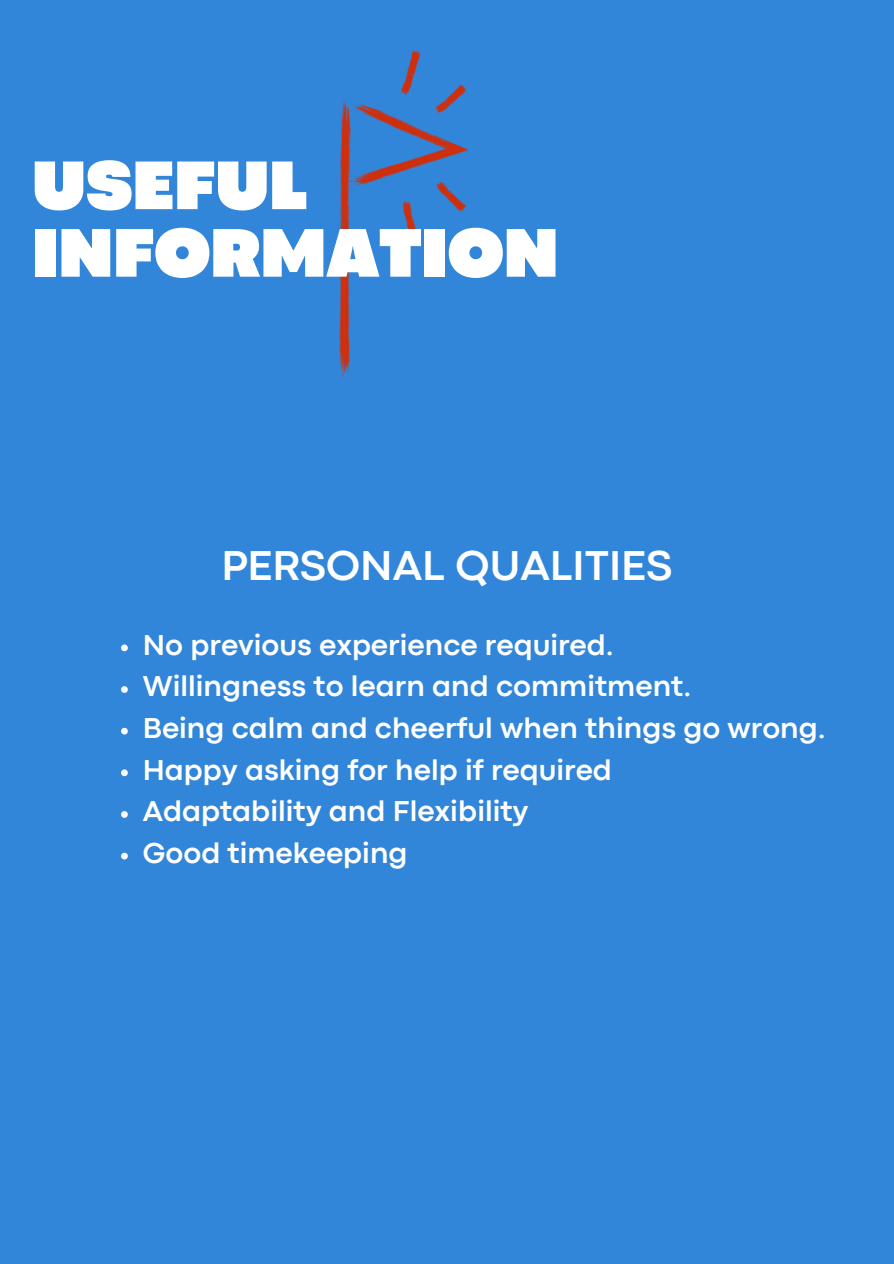
<style>
.page{position:relative;width:894px;height:1264px;background:#fff}
.page>*{position:absolute;margin:0;border:0;box-sizing:border-box;transform-origin:0 0}
.t1{font:900 71.7px/67.5px "Codec Pro";color:#fff}
.t2{font:700 43.5px "Codec Pro";color:#fff}
.t3{font:700 30px "Codec Pro";color:#fff}
</style>
<div class="page">
<div style="left:0;top:0;width:893px;height:1263px;background:#3286d9"></div>
<img style="left:338px;top:50px;width:130px;height:327px">
<svg style="left:121px;top:644px;width:7px;height:7px"></svg>
<svg style="left:121px;top:686px;width:7px;height:7px"></svg>
<svg style="left:121px;top:727px;width:7px;height:7px"></svg>
<svg style="left:121px;top:769px;width:7px;height:7px"></svg>
<svg style="left:121px;top:811px;width:7px;height:6px"></svg>
<svg style="left:121px;top:852px;width:7px;height:7px"></svg>
<p class="t1" style="left:32px;top:157px;width:527px">USEFUL<br>INFORMATION</p>
<h1 class="t2" style="left:221px;top:550px;width:452px">PERSONAL QUALITIES</h1>
<h2 class="t3" style="left:143px;top:634px;width:472px">No previous experience required.</h2>
<p class="t3" style="left:143px;top:675px;width:550px">Willingness to learn and commitment.</p>
<p class="t3" style="left:143px;top:717px;width:684px">Being calm and cheerful when things go wrong.</p>
<p class="t3" style="left:143px;top:759px;width:470px">Happy asking for help if required</p>
<p class="t3" style="left:143px;top:800px;width:387px">Adaptability and Flexibility</p>
<p class="t3" style="left:143px;top:842px;width:266px">Good timekeeping</p>
</div>
